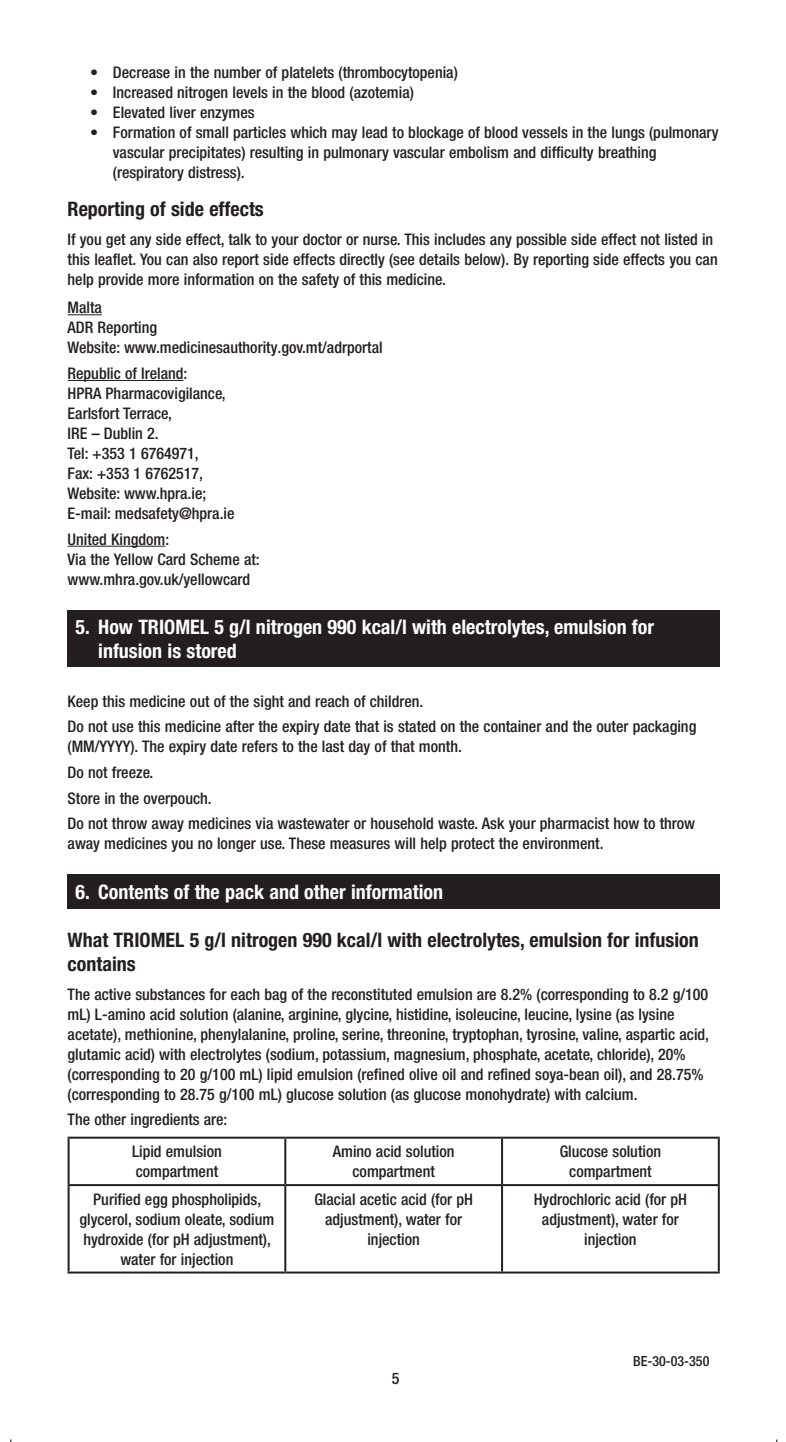
<style>
.page{position:relative;width:786px;height:1442px;background:#fff}
.page>*{position:absolute;margin:0;border:0;box-sizing:border-box;transform-origin:0 0}
.Main_Heading{font:700 condensed 20px/24px "Helvetica Neue LT Pro";color:#fff}
._2nd_Level_Heading_N{font:700 condensed 20px/24px "Helvetica Neue LT Pro";color:#231f20}
._2nd_Level_Heading{font:700 condensed 20px "Helvetica Neue LT Pro";color:#231f20}
.Bodytext{font:500 condensed 16px/20px "Helvetica Neue LT Pro";color:#231f20;text-align:center}
.Bodytext_SB{font:500 condensed 16px/20px "Helvetica Neue LT Pro";color:#231f20}
.Bullets{font:500 condensed 16px/20px "Helvetica Neue LT Pro";color:#231f20}
.t1{font:500 condensed 14px "Helvetica Neue LT Pro";color:#231f20}
</style>
<div class="page">
<hr style="left:68px;top:314px;width:34px;height:1px;background:#231f20">
<hr style="left:68px;top:380px;width:115px;height:1px;background:#231f20">
<hr style="left:68px;top:546px;width:97px;height:1px;background:#231f20">
<div style="left:68px;top:610px;width:652px;height:57px;background:#231f20"></div>
<div style="left:68px;top:875px;width:652px;height:34px;background:#231f20"></div>
<hr style="left:68px;top:1136px;width:217px;height:2px;background:#231f20">
<hr style="left:68px;top:1138px;width:2px;height:46px;background:#231f20">
<hr style="left:285px;top:1136px;width:217px;height:2px;background:#231f20">
<hr style="left:284px;top:1138px;width:2px;height:46px;background:#231f20">
<hr style="left:502px;top:1136px;width:217px;height:2px;background:#231f20">
<hr style="left:501px;top:1138px;width:2px;height:46px;background:#231f20">
<hr style="left:717px;top:1138px;width:2px;height:46px;background:#231f20">
<hr style="left:68px;top:1184px;width:217px;height:2px;background:#231f20">
<hr style="left:68px;top:1186px;width:2px;height:85px;background:#231f20">
<hr style="left:285px;top:1184px;width:217px;height:2px;background:#231f20">
<hr style="left:284px;top:1186px;width:2px;height:85px;background:#231f20">
<hr style="left:502px;top:1184px;width:217px;height:2px;background:#231f20">
<hr style="left:501px;top:1186px;width:2px;height:85px;background:#231f20">
<hr style="left:717px;top:1186px;width:2px;height:85px;background:#231f20">
<hr style="left:68px;top:1271px;width:217px;height:2px;background:#231f20">
<hr style="left:285px;top:1271px;width:217px;height:2px;background:#231f20">
<hr style="left:502px;top:1271px;width:217px;height:2px;background:#231f20">
<p class="Bullets" style="left:90px;top:62px;width:369px">• Decrease in the number of platelets (thrombocytopenia)</p>
<p class="Bullets" style="left:90px;top:82px;width:325px">• Increased nitrogen levels in the blood (azotemia)</p>
<p class="Bullets" style="left:90px;top:102px;width:166px">• Elevated liver enzymes</p>
<p class="Bullets" style="left:113px;top:122px;width:607px;text-indent:-23px">• Formation of small particles which may lead to blockage of blood vessels in the lungs (pulmonary vascular precipitates) resulting in pulmonary vascular embolism and difficulty breathing (respiratory distress).</p>
<p class="_2nd_Level_Heading" style="left:68px;top:197px;width:198px">Reporting of side effects</p>
<p class="Bodytext" style="left:68px;top:229px;width:651px;text-align:left">If you get any side effect, talk to your doctor or nurse. This includes any possible side effect not listed in this leaflet. You can also report side effects directly (see details below). By reporting side effects you can help provide more information on the safety of this medicine.</p>
<p class="Bodytext_SB" style="left:68px;top:297px;width:36px">Malta</p>
<p class="Bodytext" style="left:68px;top:317px;width:91px">ADR Reporting</p>
<p class="Bodytext" style="left:68px;top:337px;width:316px">Website: www.medicinesauthority.gov.mt/adrportal</p>
<p class="Bodytext" style="left:68px;top:363px;width:121px">Republic of Ireland:</p>
<p class="Bodytext" style="left:68px;top:383px;width:160px">HPRA Pharmacovigilance,</p>
<p class="Bodytext" style="left:68px;top:403px;width:106px">Earlsfort Terrace,</p>
<p class="Bodytext" style="left:68px;top:423px;width:93px">IRE – Dublin 2.</p>
<p class="Bodytext" style="left:68px;top:443px;width:133px">Tel: +353 1 6764971,</p>
<p class="Bodytext" style="left:68px;top:463px;width:137px">Fax: +353 1 6762517,</p>
<p class="Bodytext" style="left:68px;top:483px;width:140px">Website: www.hpra.ie;</p>
<p class="Bodytext" style="left:68px;top:503px;width:168px">E-mail: medsafety@hpra.ie</p>
<p class="Bodytext_SB" style="left:68px;top:529px;width:103px">United Kingdom:</p>
<p class="Bodytext" style="left:68px;top:549px;width:194px">Via the Yellow Card Scheme at:</p>
<p class="Bodytext" style="left:68px;top:569px;width:184px">www.mhra.gov.uk/yellowcard</p>
<p class="Main_Heading" style="left:98px;top:614px;width:557px;text-indent:-23px">5. How TRIOMEL 5 g/l nitrogen 990 kcal/l with electrolytes, emulsion for infusion is stored</p>
<p class="Bodytext_SB" style="left:68px;top:691px;width:357px">Keep this medicine out of the sight and reach of children.</p>
<p class="Bodytext_SB" style="left:68px;top:716px;width:630px">Do not use this medicine after the expiry date that is stated on the container and the outer packaging (MM/YYYY). The expiry date refers to the last day of that month.</p>
<p class="Bodytext_SB" style="left:68px;top:762px;width:87px">Do not freeze.</p>
<p class="Bodytext_SB" style="left:68px;top:788px;width:145px">Store in the overpouch.</p>
<p class="Bodytext_SB" style="left:68px;top:813px;width:629px">Do not throw away medicines via wastewater or household waste. Ask your pharmacist how to throw away medicines you no longer use. These measures will help protect the environment.</p>
<p class="Main_Heading" style="left:75px;top:879px;width:369px">6. Contents of the pack and other information</p>
<p class="_2nd_Level_Heading_N" style="left:68px;top:928px;width:632px">What TRIOMEL 5 g/l nitrogen 990 kcal/l with electrolytes, emulsion for infusion contains</p>
<p class="Bodytext" style="left:68px;top:984px;width:643px;text-align:left">The active substances for each bag of the reconstituted emulsion are 8.2% (corresponding to 8.2 g/100 mL) L-amino acid solution (alanine, arginine, glycine, histidine, isoleucine, leucine, lysine (as lysine acetate), methionine, phenylalanine, proline, serine, threonine, tryptophan, tyrosine, valine, aspartic acid, glutamic acid) with electrolytes (sodium, potassium, magnesium, phosphate, acetate, chloride), 20% (corresponding to 20 g/100 mL) lipid emulsion (refined olive oil and refined soya-bean oil), and 28.75% (corresponding to 28.75 g/100 mL) glucose solution (as glucose monohydrate) with calcium.</p>
<p class="Bodytext_SB" style="left:68px;top:1109px;width:161px">The other ingredients are:</p>
<p class="Bodytext" style="left:132px;top:1141px;width:91px">Lipid emulsion</p>
<p class="Bodytext" style="left:136px;top:1161px;width:84px">compartment</p>
<p class="Bodytext" style="left:333px;top:1141px;width:123px">Amino acid solution compartment</p>
<p class="Bodytext" style="left:559px;top:1141px;width:103px">Glucose solution</p>
<p class="Bodytext" style="left:569px;top:1161px;width:84px">compartment</p>
<p class="Bodytext" style="left:79px;top:1188px;width:196px">Purified egg phospholipids, glycerol, sodium oleate, sodium hydroxide (for pH adjustment), water for injection</p>
<p class="Bodytext" style="left:314px;top:1188px;width:160px">Glacial acetic acid (for pH adjustment), water for</p>
<p class="Bodytext" style="left:367px;top:1228px;width:54px">injection</p>
<p class="Bodytext" style="left:392px;top:1368px;width:9px">5</p>
<p class="Bodytext" style="left:533px;top:1188px;width:155px">Hydrochloric acid (for pH adjustment), water for</p>
<p class="Bodytext" style="left:584px;top:1228px;width:54px">injection</p>
<p class="t1" style="left:633px;top:1353px;width:78px">BE-30-03-350</p>
</div>
